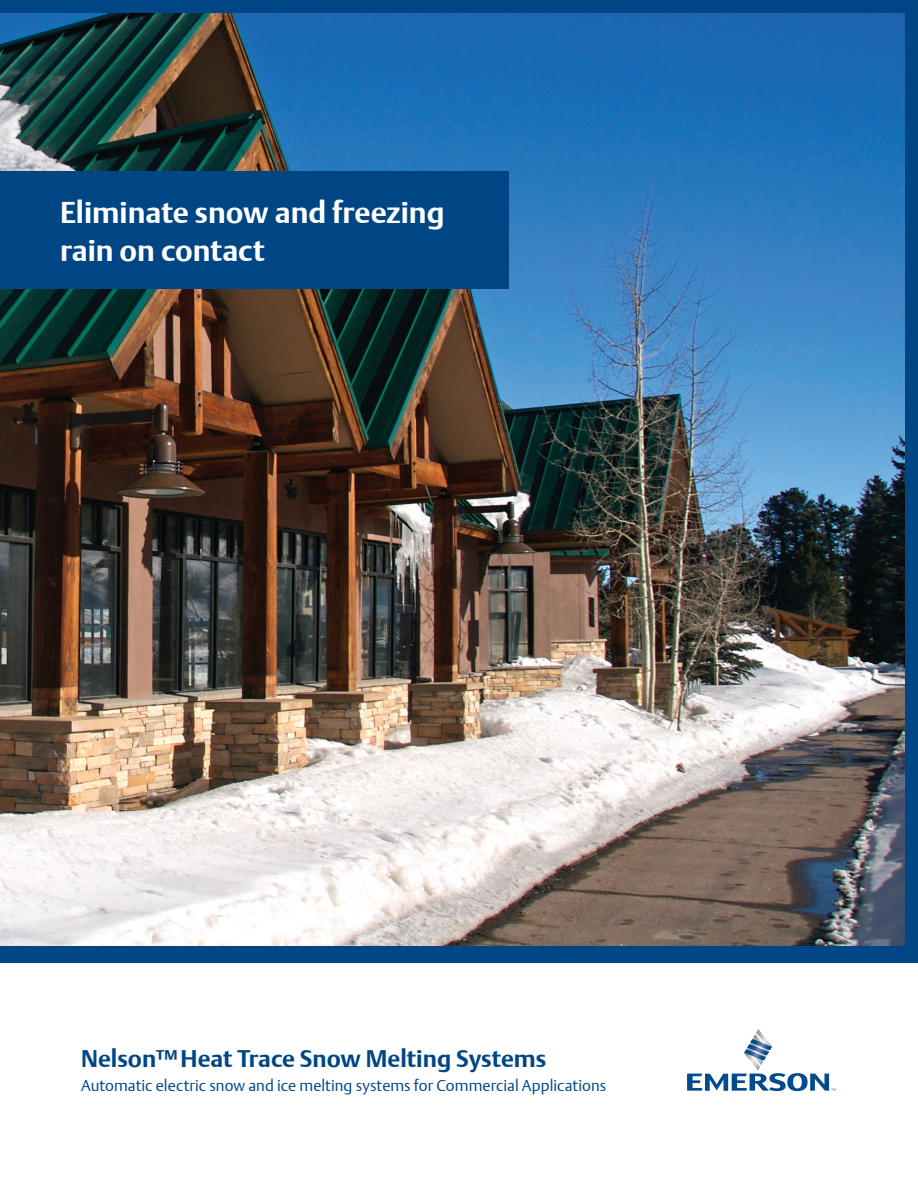
<style>
.page{position:relative;width:918px;height:1188px;background:#fff}
.page>*{position:absolute;margin:0;border:0;box-sizing:border-box;transform-origin:0 0}
.t1{font:700 30px/37.5px "DTL Argo T";color:#fff}
.t2{font:700 24px "DTL Argo T";color:#004684}
.t3{font:15.75px "DTL Argo T Light";color:#004684}
</style>
<div class="page">
<div style="left:0;top:0;width:918px;height:963px;background:#004684"></div>
<img style="left:0;top:14px;width:904px;height:932px">
<svg style="left:687px;top:1029px;width:149px;height:62px"></svg>
<div style="left:0;top:171px;width:508px;height:118px;background:#004684"></div>
<h1 class="t1" style="left:60px;top:194px;width:386px">Eliminate snow and freezing rain on contact</h1>
<h2 class="t2" style="left:81px;top:1044px;width:467px">Nelson™Heat Trace Snow Melting Systems</h2>
<p class="t3" style="left:81px;top:1076px;width:527px">Automatic electric snow and ice melting systems for Commercial Applications</p>
</div>
